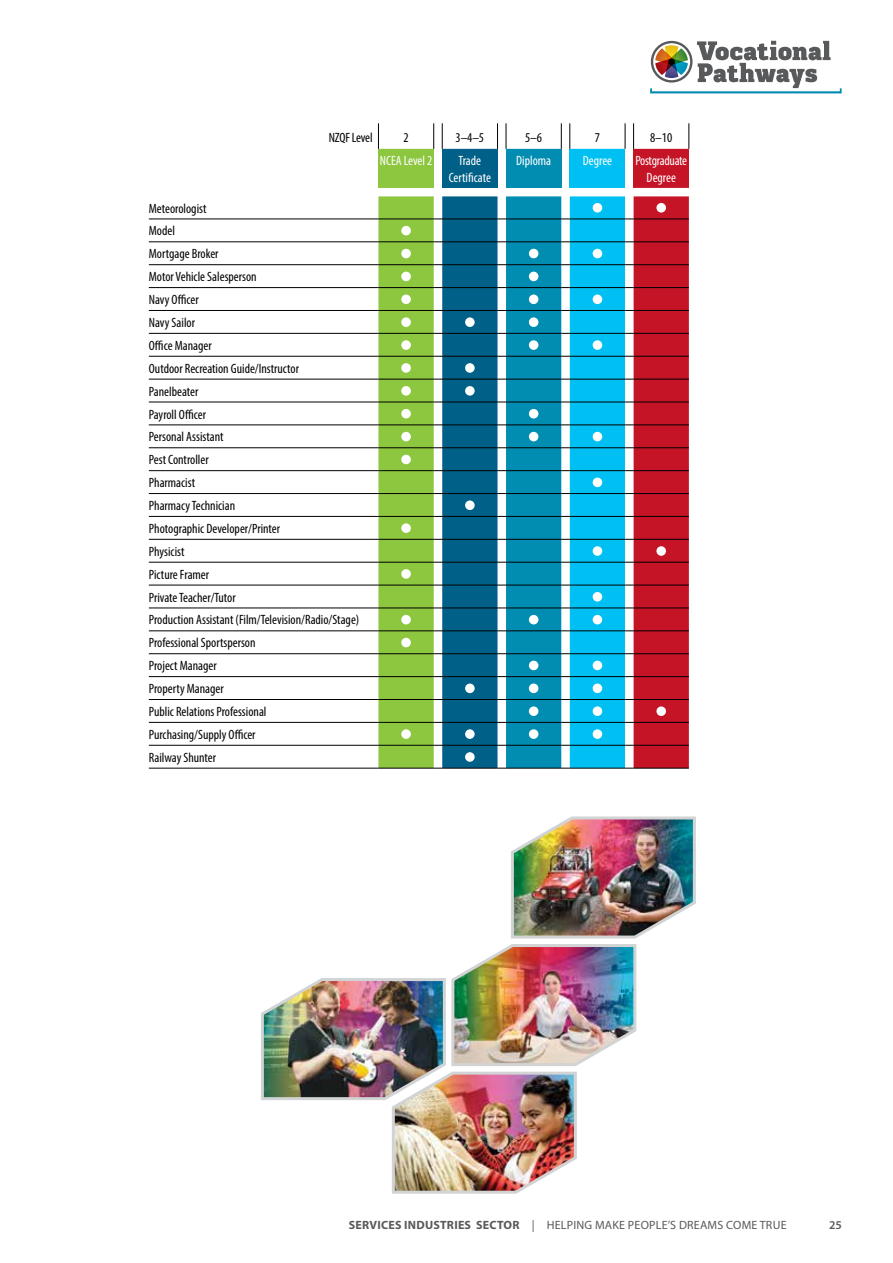
<style>
.page{position:relative;width:893px;height:1263px;background:#fff}
.page>*{position:absolute;margin:0;border:0;box-sizing:border-box;transform-origin:0 0}
.t1{font:condensed 13.5px/23px "Myriad Pro";color:#000}
.t2{font:condensed 13.5px/16.2px "Myriad Pro";color:#fff;text-align:center}
.t3{font:condensed 13.5px/16.2px "Myriad Pro";letter-spacing:-.02em;color:#fff;text-align:center}
.t4{font:12px "Myriad Pro";letter-spacing:.02em;color:#58595b}
.t5{font:600 12px "Myriad Pro";color:#58595b}
.s1{font-weight:700}
</style>
<div class="page">
<svg style="left:650px;top:41px;width:192px;height:52px"></svg>
<div style="left:668px;top:58px;width:7px;height:7px;background:#000;border-radius:50%"></div>
<div style="left:378px;top:149px;width:56px;height:39px;background:#8dc63f"></div>
<div style="left:442px;top:149px;width:55px;height:39px;background:#006087"></div>
<div style="left:506px;top:149px;width:55px;height:39px;background:#008db1"></div>
<div style="left:570px;top:149px;width:55px;height:39px;background:#00c0f3"></div>
<div style="left:634px;top:149px;width:55px;height:39px;background:#c41425"></div>
<hr style="left:149px;top:219px;width:221px;height:1px;background:#000">
<hr style="left:149px;top:241px;width:221px;height:1px;background:#000">
<hr style="left:149px;top:264px;width:221px;height:1px;background:#000">
<hr style="left:149px;top:287px;width:221px;height:1px;background:#000">
<hr style="left:149px;top:310px;width:221px;height:1px;background:#000">
<hr style="left:149px;top:333px;width:221px;height:1px;background:#000">
<hr style="left:149px;top:356px;width:221px;height:1px;background:#000">
<hr style="left:149px;top:379px;width:221px;height:1px;background:#000">
<hr style="left:149px;top:402px;width:221px;height:1px;background:#000">
<hr style="left:149px;top:424px;width:221px;height:1px;background:#000">
<hr style="left:149px;top:447px;width:221px;height:1px;background:#000">
<hr style="left:149px;top:470px;width:221px;height:1px;background:#000">
<hr style="left:149px;top:493px;width:221px;height:1px;background:#000">
<hr style="left:149px;top:516px;width:221px;height:1px;background:#000">
<hr style="left:149px;top:539px;width:221px;height:1px;background:#000">
<hr style="left:149px;top:562px;width:221px;height:1px;background:#000">
<hr style="left:149px;top:585px;width:221px;height:1px;background:#000">
<hr style="left:149px;top:608px;width:221px;height:1px;background:#000">
<hr style="left:149px;top:630px;width:221px;height:1px;background:#000">
<hr style="left:149px;top:653px;width:221px;height:1px;background:#000">
<hr style="left:149px;top:676px;width:221px;height:1px;background:#000">
<hr style="left:149px;top:699px;width:221px;height:1px;background:#000">
<hr style="left:149px;top:722px;width:221px;height:1px;background:#000">
<hr style="left:149px;top:745px;width:221px;height:1px;background:#000">
<hr style="left:149px;top:768px;width:221px;height:1px;background:#000">
<svg style="left:370px;top:196px;width:319px;height:573px;background:#598b8d"></svg>
<hr style="left:634px;top:768px;width:55px;height:1px;background:#000">
<div style="left:593px;top:203px;width:9px;height:10px;background:#fff;border-radius:50%"></div>
<div style="left:656px;top:203px;width:10px;height:10px;background:#fff;border-radius:50%"></div>
<div style="left:401px;top:226px;width:10px;height:9px;background:#fff;border-radius:50%"></div>
<div style="left:401px;top:249px;width:10px;height:9px;background:#fff;border-radius:50%"></div>
<div style="left:529px;top:249px;width:9px;height:9px;background:#fff;border-radius:50%"></div>
<div style="left:593px;top:249px;width:9px;height:9px;background:#fff;border-radius:50%"></div>
<div style="left:401px;top:272px;width:10px;height:9px;background:#fff;border-radius:50%"></div>
<div style="left:529px;top:272px;width:9px;height:9px;background:#fff;border-radius:50%"></div>
<div style="left:401px;top:294px;width:10px;height:10px;background:#fff;border-radius:50%"></div>
<div style="left:529px;top:294px;width:9px;height:10px;background:#fff;border-radius:50%"></div>
<div style="left:593px;top:294px;width:9px;height:10px;background:#fff;border-radius:50%"></div>
<div style="left:401px;top:317px;width:10px;height:10px;background:#fff;border-radius:50%"></div>
<div style="left:465px;top:317px;width:10px;height:10px;background:#fff;border-radius:50%"></div>
<div style="left:529px;top:317px;width:9px;height:10px;background:#fff;border-radius:50%"></div>
<div style="left:401px;top:340px;width:10px;height:10px;background:#fff;border-radius:50%"></div>
<div style="left:529px;top:340px;width:9px;height:10px;background:#fff;border-radius:50%"></div>
<div style="left:593px;top:340px;width:9px;height:10px;background:#fff;border-radius:50%"></div>
<div style="left:401px;top:363px;width:10px;height:10px;background:#fff;border-radius:50%"></div>
<div style="left:465px;top:363px;width:10px;height:10px;background:#fff;border-radius:50%"></div>
<div style="left:401px;top:386px;width:10px;height:10px;background:#fff;border-radius:50%"></div>
<div style="left:465px;top:386px;width:10px;height:10px;background:#fff;border-radius:50%"></div>
<div style="left:401px;top:409px;width:10px;height:9px;background:#fff;border-radius:50%"></div>
<div style="left:529px;top:409px;width:9px;height:9px;background:#fff;border-radius:50%"></div>
<div style="left:401px;top:432px;width:10px;height:9px;background:#fff;border-radius:50%"></div>
<div style="left:529px;top:432px;width:9px;height:9px;background:#fff;border-radius:50%"></div>
<div style="left:593px;top:432px;width:9px;height:9px;background:#fff;border-radius:50%"></div>
<div style="left:401px;top:455px;width:10px;height:9px;background:#fff;border-radius:50%"></div>
<div style="left:593px;top:478px;width:9px;height:9px;background:#fff;border-radius:50%"></div>
<div style="left:465px;top:500px;width:10px;height:10px;background:#fff;border-radius:50%"></div>
<div style="left:401px;top:523px;width:10px;height:10px;background:#fff;border-radius:50%"></div>
<div style="left:593px;top:546px;width:9px;height:10px;background:#fff;border-radius:50%"></div>
<div style="left:656px;top:546px;width:10px;height:10px;background:#fff;border-radius:50%"></div>
<div style="left:401px;top:569px;width:10px;height:10px;background:#fff;border-radius:50%"></div>
<div style="left:593px;top:592px;width:9px;height:10px;background:#fff;border-radius:50%"></div>
<div style="left:401px;top:615px;width:10px;height:9px;background:#fff;border-radius:50%"></div>
<div style="left:529px;top:615px;width:9px;height:9px;background:#fff;border-radius:50%"></div>
<div style="left:593px;top:615px;width:9px;height:9px;background:#fff;border-radius:50%"></div>
<div style="left:401px;top:638px;width:10px;height:9px;background:#fff;border-radius:50%"></div>
<div style="left:529px;top:661px;width:9px;height:9px;background:#fff;border-radius:50%"></div>
<div style="left:593px;top:661px;width:9px;height:9px;background:#fff;border-radius:50%"></div>
<div style="left:465px;top:683px;width:10px;height:10px;background:#fff;border-radius:50%"></div>
<div style="left:529px;top:683px;width:9px;height:10px;background:#fff;border-radius:50%"></div>
<div style="left:593px;top:683px;width:9px;height:10px;background:#fff;border-radius:50%"></div>
<div style="left:529px;top:706px;width:9px;height:10px;background:#fff;border-radius:50%"></div>
<div style="left:593px;top:706px;width:9px;height:10px;background:#fff;border-radius:50%"></div>
<div style="left:656px;top:706px;width:10px;height:10px;background:#fff;border-radius:50%"></div>
<div style="left:401px;top:729px;width:10px;height:10px;background:#fff;border-radius:50%"></div>
<div style="left:465px;top:729px;width:10px;height:10px;background:#fff;border-radius:50%"></div>
<div style="left:529px;top:729px;width:9px;height:10px;background:#fff;border-radius:50%"></div>
<div style="left:593px;top:729px;width:9px;height:10px;background:#fff;border-radius:50%"></div>
<div style="left:465px;top:752px;width:10px;height:10px;background:#fff;border-radius:50%"></div>
<img style="left:261px;top:816px;width:435px;height:378px">
<svg style="left:378px;top:123px;width:312px;height:26px"></svg>
<p class="t1" style="left:329px;top:126px;width:45px">NZQF Level</p>
<p class="t1" style="left:403px;top:126px;width:7px">2</p>
<p class="t1" style="left:456px;top:126px;width:30px">3–4–5</p>
<p class="t1" style="left:525px;top:126px;width:18px">5–6</p>
<p class="t1" style="left:595px;top:126px;width:7px">7</p>
<p class="t1" style="left:650px;top:126px;width:23px">8–10</p>
<p class="t1" style="left:149px;top:196px;width:212px">Meteorologist<br>Model<br>Mortgage Broker<br>Motor Vehicle Salesperson<br>Navy Officer<br>Navy Sailor<br>Office Manager<br>Outdoor Recreation Guide/Instructor<br>Panelbeater<br>Payroll Officer<br>Personal Assistant<br>Pest Controller<br>Pharmacist<br>Pharmacy Technician<br>Photographic Developer/Printer<br>Physicist<br>Picture Framer<br>Private Teacher/Tutor<br>Production Assistant (Film/Television/Radio/Stage)<br>Professional Sportsperson<br>Project Manager<br>Property Manager<br>Public Relations Professional<br>Purchasing/Supply Officer<br>Railway Shunter</p>
<p class="t2" style="left:380px;top:153px;width:54px">NCEA Level 2</p>
<p class="t2" style="left:449px;top:153px;width:44px">Trade<br>Certificate</p>
<p class="t2" style="left:516px;top:153px;width:36px">Diploma</p>
<p class="t2" style="left:583px;top:153px;width:31px">Degree</p>
<p class="t3" style="left:635px;top:153px;width:53px">Postgraduate<br>Degree</p>
<p class="t4" style="left:349px;top:1218px;width:439px"><span class="s1">SERVICES INDUSTRIES SECTOR</span> | HELPING MAKE PEOPLE’S DREAMS COME TRUE</p>
<p class="t5" style="left:829px;top:1218px;width:14px">25</p>
</div>
